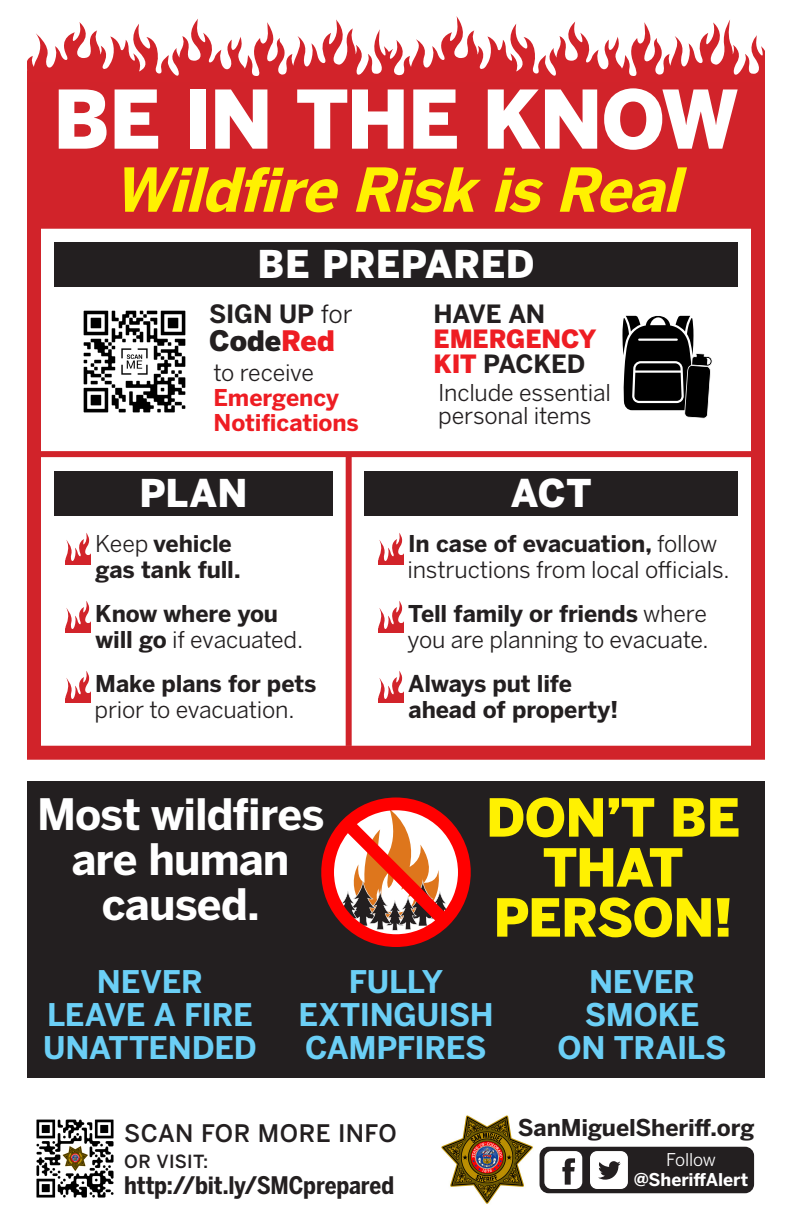
<style>
.page{position:relative;width:792px;height:1224px;background:#fff}
.page>*{position:absolute;margin:0;border:0;box-sizing:border-box;transform-origin:0 0}
.t1{font:900 80px "Benton Sans";letter-spacing:-.025em;color:#fff}
.t2{font:italic 700 60px "Benton Sans";color:#fff101}
.t3{font:900 52px/50px "Benton Sans";letter-spacing:-.02em;color:#fff101;text-align:center}
.t4{font:700 43px/45px "Benton Sans";letter-spacing:-.02em;color:#fff;text-align:center}
.t5{font:900 38px "Benton Sans";letter-spacing:.005em;color:#fff}
.t6{font:700 31px/33px "Benton Sans";letter-spacing:-.01em;color:#6bcff6;text-align:center}
.t7{font:900 28px "Benton Sans";letter-spacing:-.005em;color:#231f20}
.t8{font:700 25px/25px "Benton Sans";letter-spacing:-.01em;color:#231f20}
.t9{font:700 24px "Benton Sans Cond";letter-spacing:-.005em;color:#231f20}
.t10{font:500 24px "Benton Sans";letter-spacing:.015em;color:#231f20}
.t11{font:23px/26px "Benton Sans";letter-spacing:-.01em;color:#231f20}
.t12{font:700 23px/26px "Benton Sans";letter-spacing:-.005em;color:#231f20}
.t13{font:700 23px/25px "Benton Sans";letter-spacing:-.005em;color:#ee1d23}
.t14{font:500 18px "Benton Sans";letter-spacing:.015em;color:#231f20}
.t15{font:700 17.5px "Benton Sans";letter-spacing:-.005em;color:#fff}
.t16{font:17.5px "Benton Sans";letter-spacing:-.015em;color:#fff}
.s1{font-weight:400}
.s2{color:#ee1d23}
.s3{font-weight:400;color:#231f20}
.s4{font-weight:900;color:#ee1d23}
.s5{font-weight:700}
</style>
<div class="page">
<svg style="left:27px;top:16px;width:738px;height:67px"></svg>
<div style="left:27px;top:130px;width:738px;height:630px;border:14px solid #d1232a"></div>
<div style="left:27px;top:83px;width:738px;height:146px;background:#d1232a"></div>
<div style="left:36px;top:451px;width:720px;height:6px;background:#d1232a"></div>
<svg style="left:66px;top:533px;width:24px;height:31px"></svg>
<svg style="left:66px;top:601px;width:24px;height:31px"></svg>
<svg style="left:66px;top:671px;width:24px;height:31px"></svg>
<svg style="left:379px;top:533px;width:24px;height:31px"></svg>
<svg style="left:379px;top:601px;width:24px;height:31px"></svg>
<svg style="left:379px;top:671px;width:24px;height:31px"></svg>
<div style="left:346px;top:454px;width:6px;height:292px;background:#d1232a"></div>
<div style="left:27px;top:781px;width:738px;height:297px;background:#231f20"></div>
<svg style="left:321px;top:797px;width:150px;height:150px"></svg>
<div style="left:54px;top:242px;width:684px;height:45px;background:#231f20"></div>
<div style="left:54px;top:471px;width:279px;height:45px;background:#231f20"></div>
<div style="left:364px;top:471px;width:374px;height:45px;background:#231f20"></div>
<svg style="left:622px;top:315px;width:90px;height:104px"></svg>
<div style="left:540px;top:1147px;width:214px;height:46px;background:#231f20;border-radius:9px"></div>
<img style="left:441px;top:1115px;width:92px;height:89px">
<svg style="left:544px;top:1151px;width:38px;height:38px"></svg>
<svg style="left:590px;top:1151px;width:38px;height:38px"></svg>
<img style="left:83px;top:310px;width:103px;height:103px">
<img style="left:36px;top:1119px;width:78px;height:79px">
<p class="t1" style="left:53px;top:72px;width:687px">BE IN THE KNOW</p>
<p class="t2" style="left:112px;top:154px;width:587px">Wildfire Risk isReal</p>
<p class="t5" style="left:258px;top:242px;width:278px">BE PREPARED</p>
<p class="t8" style="left:209px;top:301px;width:145px">SIGN UP <span class="s1">for</span></p>
<p class="t7" style="left:209px;top:324px;width:127px">Code<span class="s2">Red</span></p>
<p class="t13" style="left:214px;top:360px;width:147px"><span class="s3">to receive<br></span>Emergency<br>Notifications</p>
<p class="t8" style="left:434px;top:301px;width:164px">HAVE AN<br><span class="s4">EMERGENCY<br>KIT</span> PACKED</p>
<p class="t11" style="left:438px;top:381px;width:174px;line-height:23px">Include essential personal items</p>
<p class="t5" style="left:139px;top:471px;width:110px">PLAN</p>
<p class="t5" style="left:511px;top:471px;width:82px">ACT</p>
<p class="t12" style="left:95px;top:531px;width:147px"><span class="s1">Keep</span> vehicle gas tank full.</p>
<p class="t12" style="left:95px;top:601px;width:209px">Know where you will go <span class="s1">if evacuated.</span></p>
<p class="t11" style="left:95px;top:671px;width:223px"><span class="s5">Make plans for pets </span>prior to evacuation.</p>
<p class="t11" style="left:408px;top:531px;width:324px"><span class="s5">In case of evacuation,</span> follow instructions from local officials.</p>
<p class="t11" style="left:408px;top:601px;width:303px"><span class="s5">Tell family or friends</span> where you are planning to evacuate.</p>
<p class="t12" style="left:408px;top:671px;width:212px">Always put life ahead of property!</p>
<p class="t4" style="left:37px;top:791px;width:289px">Most wildfires are human caused.</p>
<p class="t3" style="left:486px;top:792px;width:256px">DON’T BE<br>THAT<br>PERSON!</p>
<p class="t6" style="left:43px;top:965px;width:215px">NEVER<br>LEAVE A FIRE<br>UNATTENDED</p>
<p class="t6" style="left:298px;top:965px;width:197px">FULLY<br>EXTINGUISH<br>CAMPFIRES</p>
<p class="t6" style="left:557px;top:965px;width:171px">NEVER<br>SMOKE<br>ON TRAILS</p>
<p class="t10" style="left:124px;top:1118px;width:274px">SCAN FOR MORE INFO</p>
<p class="t14" style="left:124px;top:1150px;width:86px">OR VISIT:</p>
<p class="t9" style="left:124px;top:1171px;width:271px">http://bit.ly/SMCprepared</p>
<p class="t12" style="left:518px;top:1115px;width:238px">SanMiguelSheriff.org</p>
<p class="t16" style="left:666px;top:1149px;width:51px">Follow</p>
<p class="t15" style="left:634px;top:1169px;width:116px">@SheriffAlert</p>
</div>
